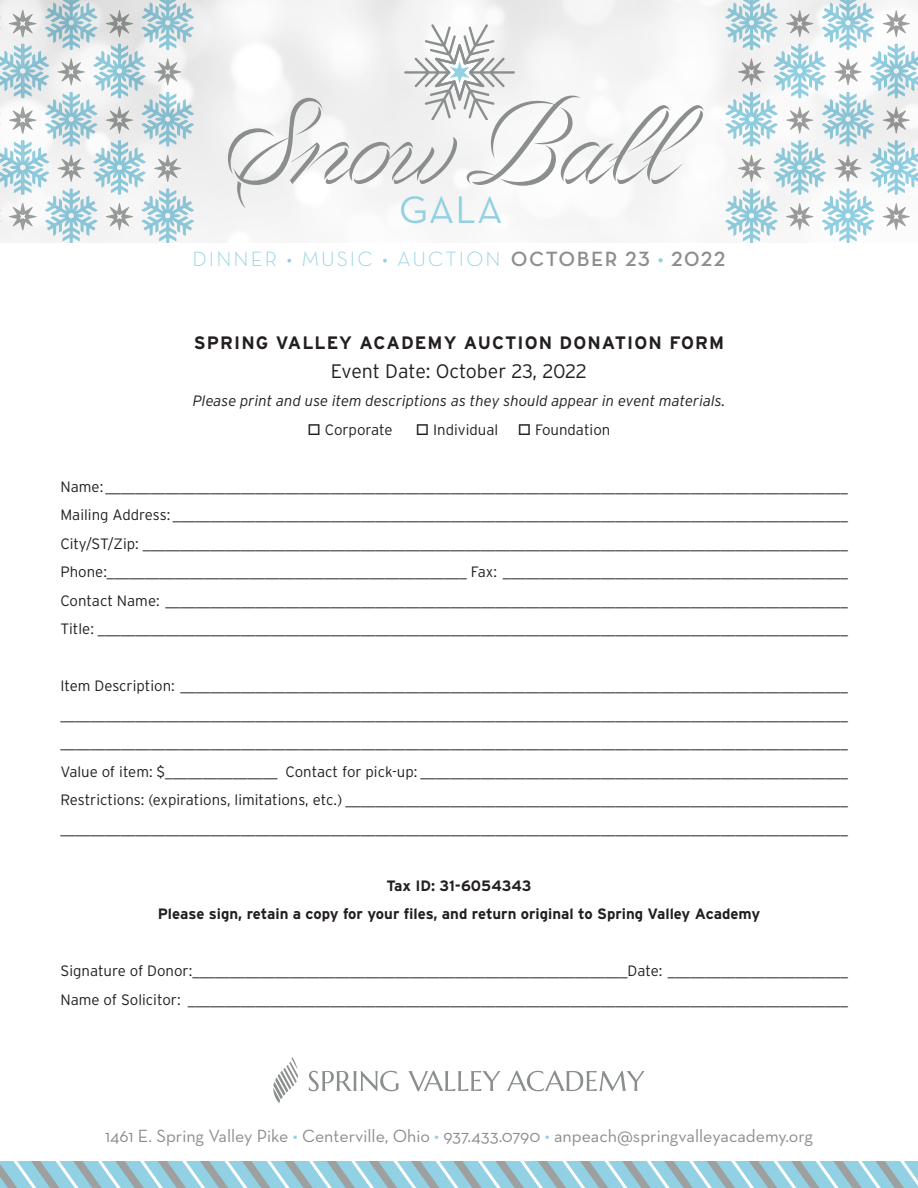
<style>
.page{position:relative;width:918px;height:1188px;background:#fff}
.page>*{position:absolute;margin:0;border:0;box-sizing:border-box;transform-origin:0 0}
.t1{font:93.6px "Volina";letter-spacing:-.07em;color:#8b8e8f}
.t2{font:39px "Neutraface Text";color:#92d0e3}
.t3{font:21px "Neutraface Text Light Alt";letter-spacing:.1em;color:#92d0e3}
.t4{font:300 19.5px "Interstate";letter-spacing:-.005em;color:#231f20}
.t5{font:18px "Neutraface Text";color:#8b8e8f}
.t6{font:700 18px "Interstate";letter-spacing:.06em;color:#231f20}
.t7{font:300 15px "Interstate";color:#231f20}
.t8{font:700 15px "Interstate";color:#231f20}
.t9{font:italic 300 15px "Interstate";color:#231f20}
.s1{font-family:"Neutraface Text Demi Alt";color:#8b8e8f}
.s2{font-family:"Neutraface Text Demi Alt"}
.s3{color:#92d0e3}
</style>
<div class="page">
<svg style="left:309px;top:1071px;width:90px;height:20px"></svg>
<svg style="left:408px;top:1071px;width:93px;height:20px"></svg>
<svg style="left:507px;top:1071px;width:138px;height:20px"></svg>
<svg style="left:273px;top:1057px;width:25px;height:46px"></svg>
<svg style="left:0;top:0;width:194px;height:243px"></svg>
<svg style="left:725px;top:0;width:193px;height:243px"></svg>
<svg style="left:404px;top:24px;width:111px;height:96px"></svg>
<svg style="left:0;top:1161px;width:918px;height:27px;background:#9ec9d6"></svg>
<h1 class="t1" style="left:218px;top:97px;width:466px">Snow Ball</h1>
<h2 class="t2" style="left:399px;top:185px;width:105px">GALA</h2>
<h3 class="t3" style="left:193px;top:245px;width:534px">DINNER • MUSIC • AUCTION <span class="s1">OCTOBER 23</span> <span class="s2">•</span> <span class="s1">2022</span></h3>
<p class="t6" style="left:194px;top:333px;width:532px">SPRING VALLEY ACADEMY AUCTION DONATION FORM</p>
<p class="t4" style="left:331px;top:360px;width:258px">Event Date: October 23, 2022</p>
<p class="t9" style="left:193px;top:393px;width:534px">Please print and use item descriptions as they should appear in event materials.</p>
<p class="t7" style="left:308px;top:421px;width:86px">□ Corporate</p>
<p class="t7" style="left:416px;top:421px;width:84px">□ Individual</p>
<p class="t7" style="left:518px;top:421px;width:94px">□ Foundation</p>
<p class="t7" style="left:60px;top:478px;width:789px">Name: ___________________________________________________________________________________________________</p>
<p class="t7" style="left:60px;top:507px;width:789px">Mailing Address: __________________________________________________________________________________________</p>
<p class="t7" style="left:60px;top:535px;width:789px">City/ST/Zip: ______________________________________________________________________________________________</p>
<p class="t7" style="left:60px;top:564px;width:789px">Phone:________________________________________________ Fax: ______________________________________________</p>
<p class="t7" style="left:60px;top:592px;width:789px">Contact Name: ___________________________________________________________________________________________</p>
<p class="t7" style="left:60px;top:621px;width:789px">Title: ____________________________________________________________________________________________________</p>
<p class="t7" style="left:60px;top:678px;width:789px">Item Description: _________________________________________________________________________________________</p>
<p class="t7" style="left:60px;top:706px;width:789px">_________________________________________________________________________________________________________</p>
<p class="t7" style="left:60px;top:735px;width:789px">_________________________________________________________________________________________________________</p>
<p class="t7" style="left:60px;top:763px;width:789px">Value of item: $_______________ Contact for pick-up: _________________________________________________________</p>
<p class="t7" style="left:60px;top:792px;width:789px">Restrictions: (expirations, limitations, etc.) ___________________________________________________________________</p>
<p class="t7" style="left:60px;top:820px;width:789px">_________________________________________________________________________________________________________</p>
<p class="t8" style="left:386px;top:877px;width:147px">Tax ID: 31-6054343</p>
<p class="t8" style="left:158px;top:906px;width:604px">Please sign, retain a copy for your files, and return original to Spring Valley Academy</p>
<p class="t7" style="left:60px;top:963px;width:789px">Signature of Donor:__________________________________________________________Date: ________________________</p>
<p class="t7" style="left:60px;top:991px;width:789px">Name of Solicitor: ________________________________________________________________________________________</p>
<p class="t5" style="left:105px;top:1124px;width:709px">1461 E. Spring Valley Pike <span class="s3">•</span> Centerville, Ohio <span class="s3">•</span> 937.433.0790 <span class="s3">•</span> anpeach@springvalleyacademy.org</p>
</div>
